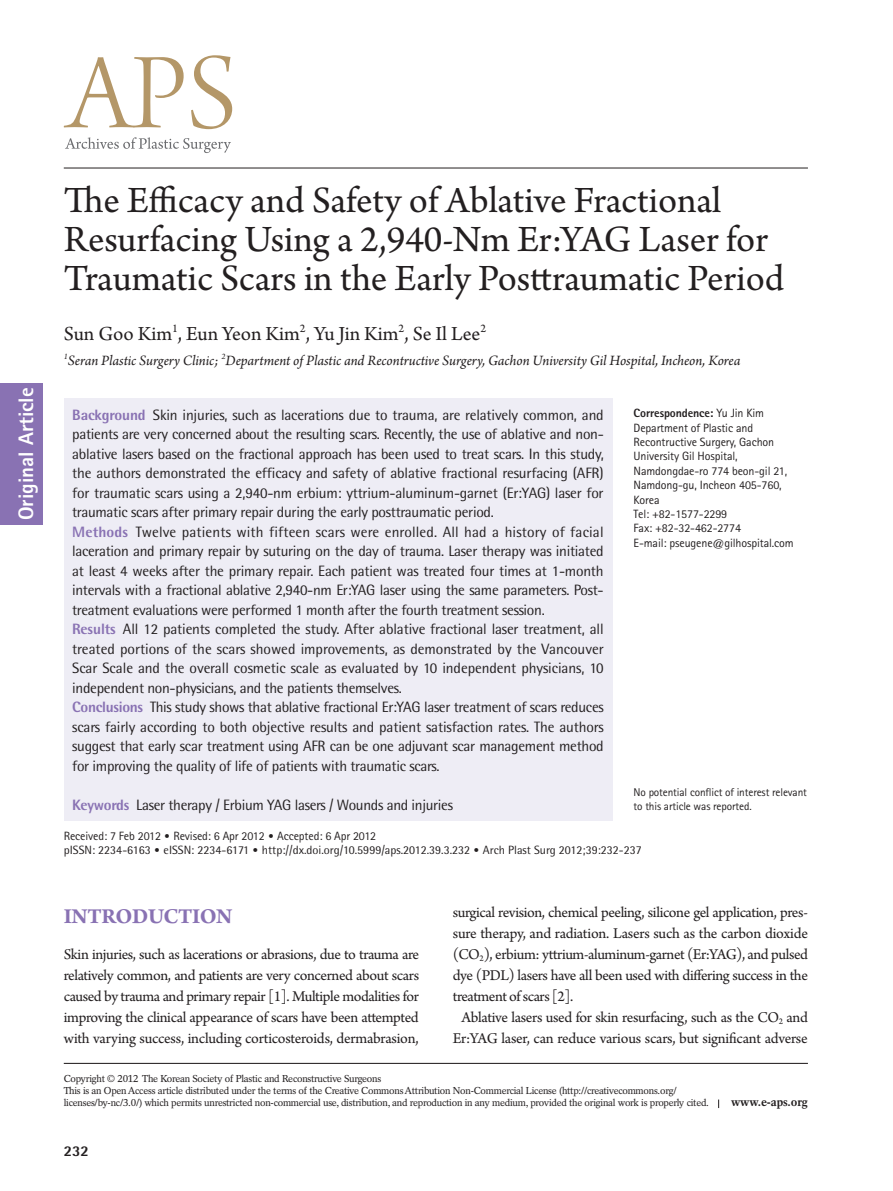
<style>
.page{position:relative;width:893px;height:1191px;background:#fff}
.page>*{position:absolute;margin:0;border:0;box-sizing:border-box;transform-origin:0 0}
.t1{font:39px/39px "Arno Pro";color:#231f20}
.t2{font:700 22.5px "Arno Pro";letter-spacing:-.02em;color:#8972b3}
.t3{font:21px "Arno Pro";color:#231f20}
.t4{font:800 21px "Rotis Sans Serif Std";color:#fff}
.t5{font:15.75px/21px "Arno Pro";letter-spacing:-.02em;color:#231f20;text-align:justify}
.t6{font:15px/19.5px "Rotis Semi Sans Std";letter-spacing:-.02em;color:#231f20}
.t7{font:italic 15px "Arno Pro";letter-spacing:-.005em;color:#231f20}
.t8{font:800 15px "Rotis Semi Sans Std";color:#231f20}
.t9{font:12px/14.4px "Rotis Sans Serif Std";letter-spacing:-.01em;color:#231f20}
.t10{font:12px "Rotis Semi Sans Std";color:#231f20}
.t11{font:700 12px "Rotation LT Std";letter-spacing:-.01em;color:#231f20}
.t12{font:11.25px/13.5px "Rotis Sans Serif Std";letter-spacing:-.01em;color:#231f20}
.t13{font:10.05px/12px "Rotation LT Std";letter-spacing:-.025em;color:#231f20}
.s1{font-weight:800}
.s2{font-weight:800;color:#8972b3}
.s3{font-family:"DIN Pro";font-weight:300}
.s4{font-size:9.15px}
</style>
<div class="page">
<hr style="left:64px;top:1062px;width:744px;height:2px;background:#231f20">
<hr style="left:64px;top:168px;width:744px;height:1px;background:#231f20">
<svg style="left:64px;top:55px;width:168px;height:74px"></svg>
<svg style="left:65px;top:137px;width:166px;height:16px"></svg>
<div style="left:64px;top:398px;width:548px;height:422px;background:#eeedf5"></div>
<div style="left:0;top:383px;width:43px;height:141px;background:#8972b3"></div>
<h3 class="t4" style="left:13px;top:520px;width:134px;rotate:-90deg">Original Article</h3>
<h1 class="t1" style="left:64px;top:183px;width:722px">The Efficacy and Safety of Ablative Fractional<br>Resurfacing Using a 2,940-Nm Er:YAG Laser for<br>Traumatic Scars in the Early Posttraumatic Period</h1>
<h3 class="t3" style="left:64px;top:322px;width:424px">Sun Goo Kim<sup>1</sup>, Eun Yeon Kim<sup>2</sup>, Yu Jin Kim<sup>2</sup>, Se Il Lee<sup>2</sup></h3>
<p class="t7" style="left:64px;top:352px;width:678px"><sup>1</sup>Seran Plastic Surgery Clinic; <sup>2</sup>Department of Plastic and Recontructive Surgery, Gachon University Gil Hospital, Incheon, Korea</p>
<p class="t9" style="left:634px;top:406px;width:162px"><span class="s1">Correspondence:</span> Yu Jin Kim<br>Department of Plastic and<br>Recontructive Surgery, Gachon<br>University Gil Hospital,<br>Namdongdae-ro 774 beon-gil 21,<br>Namdong-gu, Incheon 405-760,<br>Korea<br>Tel: +82-1577-2299<br>Fax: +82-32-462-2774<br>E-mail: pseugene@gilhospital.com</p>
<p class="t6" style="left:72px;top:405px;width:533px"><span class="s2">Background</span> Skin injuries, such as lacerations due to trauma, are relatively common, and patients are very concerned about the resulting scars. Recently, the use of ablative and non&shy;ablative lasers based on the fractional approach has been used to treat scars. In this study, the authors demonstrated the efficacy and safety of ablative fractional resurfacing (AFR) for traumatic scars using a 2,940-nm erbium: yttrium-aluminum-garnet (Er:YAG) laser for traumatic scars after primary repair during the early posttraumatic period.<br><span class="s2">Methods</span> Twelve patients with fifteen scars were enrolled. All had a history of facial laceration and primary repair by suturing on the day of trauma. Laser therapy was initiated at least 4 weeks after the primary repair. Each patient was treated four times at 1-month intervals with a fractional ablative 2,940-nm Er:YAG laser using the same parameters. Post&shy;treatment evaluations were performed 1 month after the fourth treatment session.<br><span class="s2">Results</span> All 12 patients completed the study. After ablative fractional laser treatment, all treated portions of the scars showed improvements, as demonstrated by the Vancouver Scar Scale and the overall cosmetic scale as evaluated by 10 independent physicians, 10 independent non-physicians, and the patients themselves.<br><span class="s2">Conclusions</span> This study shows that ablative fractional Er:YAG laser treatment of scars reduces scars fairly according to both objective results and patient satisfaction rates. The authors suggest that early scar treatment using AFR can be one adjuvant scar management method for improving the quality of life of patients with traumatic scars.</p>
<p class="t6" style="left:72px;top:795px;width:382px"><span class="s2">Keywords</span> Laser therapy / Erbium YAG lasers / Wounds and injuries</p>
<p class="t9" style="left:64px;top:828px;width:314px">Received: 7 Feb 2012 <span class="s3">•</span> Revised: 6 Apr 2012 <span class="s3">•</span> Accepted: 6 Apr 2012</p>
<p class="t10" style="left:64px;top:843px;width:579px">pISSN: 2234-6163 <span class="s3">•</span> eISSN: 2234-6171 <span class="s3">•</span> http://dx.doi.org/10.5999/aps.2012.39.3.232 <span class="s3">•</span> Arch Plast Surg 2012;39:232-237</p>
<p class="t12" style="left:634px;top:785px;width:175px">No potential conflict of interest relevant to this article was reported.</p>
<h2 class="t2" style="left:64px;top:903px;width:170px">INTRODUCTION</h2>
<p class="t5" style="left:64px;top:945px;width:357px">Skin injuries, such as lacerations or abrasions, due to trauma are relatively common, and patients are very concerned about scars caused by trauma and primary repair [1]. Multiple modalities for improving the clinical appearance of scars have been attempted with varying success, including corticosteroids, dermabrasion,</p>
<p class="t5" style="left:453px;top:903px;width:357px">surgical revision, chemical peeling, silicone gel application, pres-</p>
<p class="t5" style="left:453px;top:924px;width:357px">sure therapy, and radiation. Lasers such as the carbon dioxide</p>
<p class="t5" style="left:453px;top:945px;width:357px">(CO<span class="s4">2</span>), erbium: yttrium-aluminum-garnet (Er:YAG), and pulsed</p>
<p class="t5" style="left:453px;top:966px;width:357px">dye (PDL) lasers have all been used with differing success in the</p>
<p class="t5" style="left:453px;top:987px;width:122px">treatment of scars [2].</p>
<p class="t5" style="left:461px;top:1008px;width:348px">Ablative lasers used for skin resurfacing, such as the CO<span class="s4">2</span> and</p>
<p class="t5" style="left:453px;top:1029px;width:356px">Er:YAG laser, can reduce various scars, but significant adverse</p>
<p class="t13" style="left:64px;top:1073px;width:647px">Copyright © 2012 The Korean Society of Plastic and Reconstructive Surgeons<br>This is an Open Access article distributed under the terms of the Creative Commons Attribution Non-Commercial License (http://creativecommons.org/ licenses/by-nc/3.0/) which permits unrestricted non-commercial use, distribution, and reproduction in any medium, provided the original work is properly cited.</p>
<p class="t8" style="left:64px;top:1141px;width:27px">232</p>
<p class="t11" style="left:731px;top:1095px;width:78px">www.e-aps.org</p>
</div>
